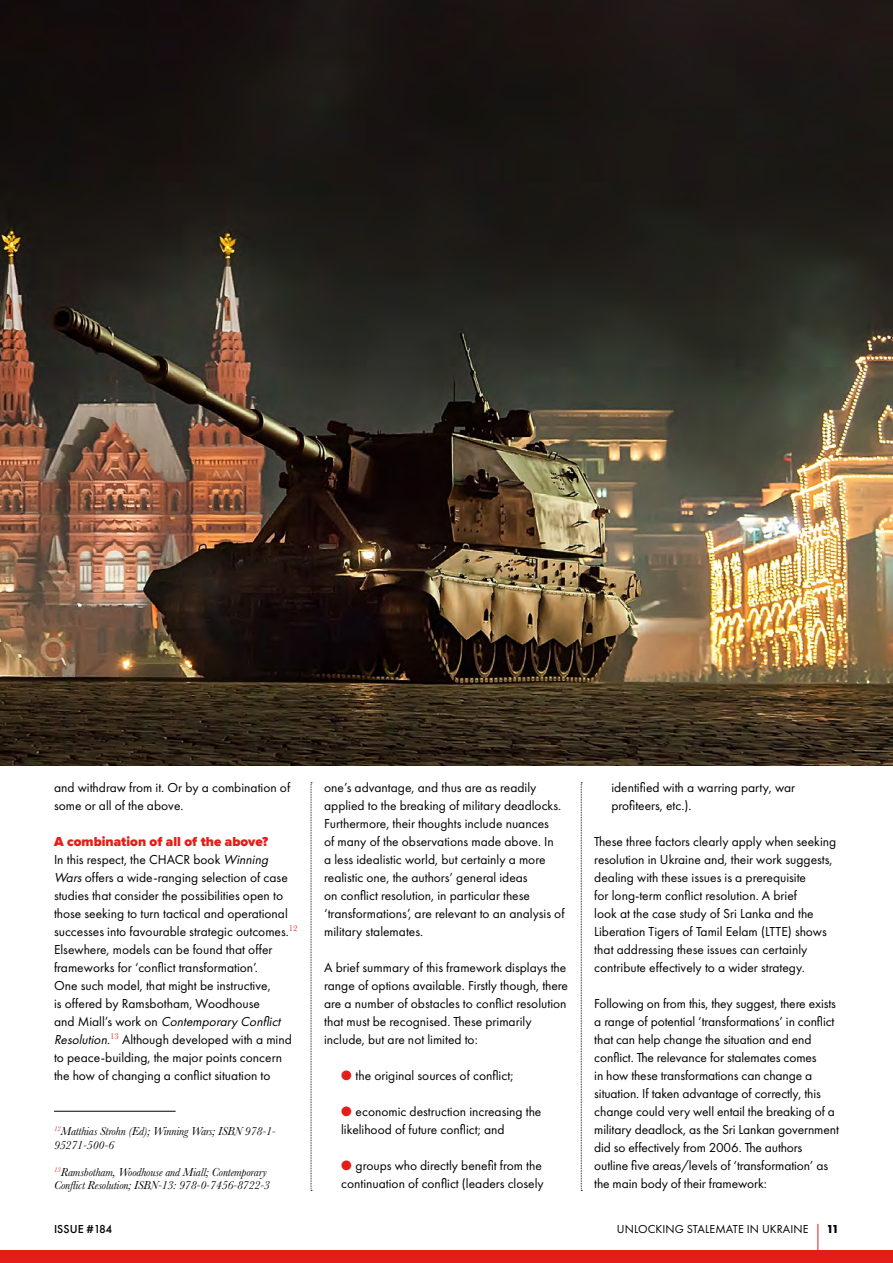
<style>
.page{position:relative;width:893px;height:1263px;background:#fff}
.page>*{position:absolute;margin:0;border:0;box-sizing:border-box;transform-origin:0 0}
.t1{font:13.5px/18px "Futura PT";color:#000}
.t2{font:900 13.5px "Proxima Nova";color:#e41d18}
.t3{font:italic 12px/13.5px "Baskerville";letter-spacing:-.01em;color:#000}
.t4{font:12px "Futura PT";letter-spacing:.01em;color:#000}
.t5{font:500 12px "Futura PT";color:#000}
.t6{font:700 12px "Futura PT";color:#000}
.s1{font-style:italic}
.s2{color:#e41d18}
</style>
<div class="page">
<img style="left:0;top:0;width:893px;height:765px">
<hr style="left:54px;top:1111px;width:122px;height:1px;background:#000">
<svg style="left:311px;top:782px;width:1px;height:409px"></svg>
<svg style="left:581px;top:782px;width:1px;height:409px"></svg>
<div style="left:0;top:1250px;width:893px;height:13px;background:#e41d18"></div>
<svg style="left:818px;top:1224px;width:1px;height:26px"></svg>
<p class="t1" style="left:611px;top:778px;width:185px">identified with a warring party, war profiteers, etc.).</p>
<p class="t1" style="left:594px;top:832px;width:243px">These three factors clearly apply when seeking resolution in Ukraine and, their work suggests, dealing with these issues is a prerequisite<br>for long-term conflict resolution. A brief<br>look at the case study of Sri Lanka and the Liberation Tigers of Tamil Eelam (LTTE) shows that addressing these issues can certainly contribute effectively to a wider strategy.</p>
<p class="t1" style="left:594px;top:994px;width:246px">Following on from this, they suggest, there exists a range of potential ‘transformations’ in conflict that can help change the situation and end conflict. The relevance for stalemates comes<br>in how these transformations can change a situation. If taken advantage of correctly, this change could very well entail the breaking of a military deadlock, as the Sri Lankan government did so effectively from 2006. The authors outline five areas/levels of ‘transformation’ as the main body of their framework:</p>
<p class="t1" style="left:54px;top:778px;width:238px">and withdraw from it. Or by a combination of some or all of the above.</p>
<p class="t2" style="left:54px;top:831px;width:216px">A combination of all of the above?</p>
<p class="t1" style="left:54px;top:850px;width:245px">In this respect, the CHACR book <span class="s1">Winning Wars</span>offers a wide-ranging selection of case studies that consider the possibilities open to those seeking to turn tactical and operational successes into favourable strategic outcomes.<sup>12<br></sup>Elsewhere, models can be found that offer frameworks for ‘conflict transformation’.<br>One such model, that might be instructive,<br>is offered by Ramsbotham, Woodhouse<br>a n d M i a l l ’s wo r k o n <span class="s1">Contemporary Conflict Resolution</span>.<sup>13</sup> Although developed with a mind to peace-building, the major points concern the how of changing a conflict situation to</p>
<p class="t1" style="left:324px;top:778px;width:242px">one’s advantage, and thus are as readily applied to the breaking of military deadlocks.<br>Furthermore, their thoughts include nuances<br>of many of the observations made above. In<br>a less idealistic world, but certainly a more realistic one, the authors’ general ideas<br>on conflict resolution, in particular these ‘transformations’, are relevant to an analysis of military stalemates.</p>
<p class="t1" style="left:324px;top:958px;width:245px">A brief summary of this framework displays the range of options available. Firstly though, there are a number of obstacles to conflict resolution that must be recognised. These primarily include, but are not limited to:</p>
<p class="t1" style="left:341px;top:1066px;width:174px"><span class="s2">●</span> the original sources of conflict;</p>
<p class="t1" style="left:341px;top:1102px;width:202px"><span class="s2">●</span> economic destruction increasing the likelihood of future conflict; and</p>
<p class="t1" style="left:341px;top:1156px;width:204px"><span class="s2">●</span> groups who directly benefit from the continuation of conflict (leaders closely</p>
<p class="t3" style="left:54px;top:1125px;width:223px"><sup>12</sup>Matthias Strohn (Ed); Winning Wars; ISBN 978-1-<br>95271-500-6</p>
<p class="t3" style="left:54px;top:1165px;width:218px"><sup>13</sup>Ramsbotham, Woodhouse and Miall; Contemporary<br>Conflict Resolution; ISBN-13: 978-0-7456-8722-3</p>
<p class="t5" style="left:54px;top:1222px;width:60px">ISSUE #184</p>
<p class="t4" style="left:617px;top:1222px;width:193px">UNLOCKING STALEMATE IN UKRAINE</p>
<p class="t6" style="left:826px;top:1221px;width:14px">11</p>
</div>
